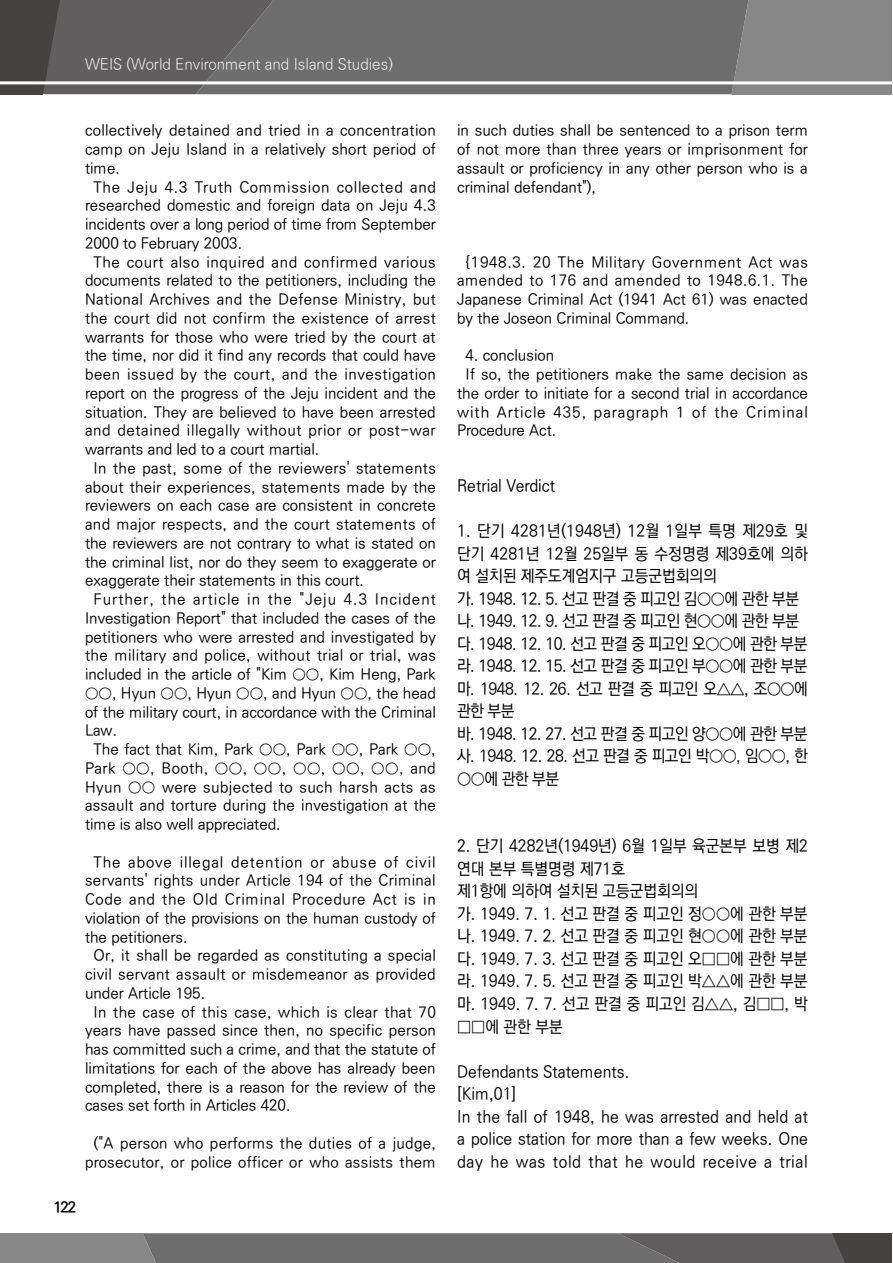
<style>
.page{position:relative;width:893px;height:1263px;background:#fff}
.page>*{position:absolute;margin:0;border:0;box-sizing:border-box;transform-origin:0 0}
.t1{font:500 16.5px/22.5px "Ko Pub Dotum";color:#000;scale:.95 1}
.t2{font:500 16.5px/22.5px "Ko Pub Dotum";letter-spacing:-.03em;color:#000;scale:.95 1}
.t3{font:500 15px/18.8px "Ko Pub Dotum";letter-spacing:.005em;color:#000;text-align:justify}
.t4{font:500 15px "Ko Pub Dotum";letter-spacing:.025em;color:#000}
.t5{font:500 15px "Ko Pub Dotum";letter-spacing:.065em;color:#000}
.t6{font:500 15px "Ko Pub Dotum";letter-spacing:.04em;color:#000}
.t7{font:500 15px "Ko Pub Dotum";letter-spacing:.05em;color:#000}
.t8{font:500 15px "Ko Pub Dotum";letter-spacing:.03em;color:#000}
.t9{font:500 15px "Ko Pub Dotum";letter-spacing:.035em;color:#000}
.t10{font:300 15px "Ko Pub Dotum";color:#efefef}
.t11{font:700 15px "Ko Pub Dotum";color:#000}
</style>
<div class="page">
<div style="left:748px;top:0;width:144px;height:94px;background:#878787"></div>
<div style="left:274px;top:0;width:474px;height:94px;background:#6f6e6e"></div>
<svg style="left:0;top:0;width:274px;height:94px;background:#5d5b5b"></svg>
<hr style="left:0;top:81px;width:893px;height:3px;background:#fff">
<svg style="left:0;top:1233px;width:892px;height:30px;background:#6e6d6d"></svg>
<p class="t10" style="left:85px;top:57px;width:309px">WEIS (World Environment and Island Studies)</p>
<p class="t4" style="left:85px;top:123px;width:352px">collectively detained and tried in a concentration</p>
<p class="t3" style="left:85px;top:140px;width:352px">camp on Jeju Island in a relatively short period of</p>
<p class="t3" style="left:85px;top:159px;width:36px">time.</p>
<p class="t7" style="left:94px;top:179px;width:344px">The Jeju 4.3 Truth Commission collected and</p>
<p class="t3" style="left:85px;top:197px;width:352px">researched domestic and foreign data on Jeju 4.3</p>
<p class="t3" style="left:85px;top:215px;width:352px">incidents over a long period of time from September</p>
<p class="t3" style="left:85px;top:234px;width:159px">2000 to February 2003.</p>
<p class="t6" style="left:94px;top:254px;width:344px">The court also inquired and confirmed various</p>
<p class="t3" style="left:85px;top:272px;width:352px">documents related to the petitioners, including the</p>
<p class="t8" style="left:85px;top:292px;width:352px">National Archives and the Defense Ministry, but</p>
<p class="t4" style="left:85px;top:311px;width:352px">the court did not confirm the existence of arrest</p>
<p class="t3" style="left:85px;top:328px;width:352px">warrants for those who were tried by the court at</p>
<p class="t3" style="left:85px;top:347px;width:352px">the time, nor did it find any records that could have</p>
<p class="t9" style="left:85px;top:367px;width:352px">been issued by the court, and the investigation</p>
<p class="t3" style="left:85px;top:384px;width:352px">report on the progress of the Jeju incident and the</p>
<p class="t3" style="left:85px;top:403px;width:352px">situation. They are believed to have been arrested</p>
<p class="t6" style="left:85px;top:423px;width:352px">and detained illegally without prior or post-war</p>
<p class="t3" style="left:85px;top:440px;width:236px">warrants and led to a court martial.</p>
<p class="t4" style="left:94px;top:461px;width:344px">In the past, some of the reviewers' statements</p>
<p class="t3" style="left:85px;top:478px;width:352px">about their experiences, statements made by the</p>
<p class="t3" style="left:85px;top:497px;width:352px">reviewers on each case are consistent in concrete</p>
<p class="t3" style="left:85px;top:515px;width:352px">and major respects, and the court statements of</p>
<p class="t3" style="left:85px;top:534px;width:352px">the reviewers are not contrary to what is stated on</p>
<p class="t3" style="left:85px;top:553px;width:352px">the criminal list, nor do they seem to exaggerate or</p>
<p class="t3" style="left:85px;top:572px;width:280px">exaggerate their statements in this court.</p>
<p class="t5" style="left:94px;top:592px;width:344px">Further, the article in the "Jeju 4.3 Incident</p>
<p class="t3" style="left:85px;top:609px;width:352px">Investigation Report" that included the cases of the</p>
<p class="t3" style="left:85px;top:628px;width:352px">petitioners who were arrested and investigated by</p>
<p class="t4" style="left:85px;top:648px;width:352px">the military and police, without trial or trial, was</p>
<p class="t3" style="left:85px;top:665px;width:352px">included in the article of "Kim ○○, Kim Heng, Park</p>
<p class="t3" style="left:85px;top:684px;width:352px">○○, Hyun ○○, Hyun ○○, and Hyun ○○, the head</p>
<p class="t3" style="left:85px;top:703px;width:352px">of the military court, in accordance with the Criminal</p>
<p class="t3" style="left:85px;top:722px;width:34px">Law.</p>
<p class="t3" style="left:94px;top:740px;width:344px">The fact that Kim, Park ○○, Park ○○, Park ○○,</p>
<p class="t8" style="left:85px;top:761px;width:352px">Park ○○, Booth, ○○, ○○, ○○, ○○, ○○, and</p>
<p class="t4" style="left:85px;top:779px;width:352px">Hyun ○○ were subjected to such harsh acts as</p>
<p class="t3" style="left:85px;top:797px;width:352px">assault and torture during the investigation at the</p>
<p class="t3" style="left:85px;top:815px;width:197px">time is also well appreciated.</p>
<p class="t5" style="left:94px;top:854px;width:344px">The above illegal detention or abuse of civil</p>
<p class="t3" style="left:85px;top:872px;width:352px">servants' rights under Article 194 of the Criminal</p>
<p class="t7" style="left:85px;top:892px;width:352px">Code and the Old Criminal Procedure Act is in</p>
<p class="t3" style="left:85px;top:909px;width:352px">violation of the provisions on the human custody of</p>
<p class="t3" style="left:85px;top:928px;width:104px">the petitioners.</p>
<p class="t3" style="left:94px;top:947px;width:344px">Or, it shall be regarded as constituting a special</p>
<p class="t3" style="left:85px;top:965px;width:352px">civil servant assault or misdemeanor as provided</p>
<p class="t3" style="left:85px;top:984px;width:122px">under Article 195.</p>
<p class="t4" style="left:94px;top:1004px;width:344px">In the case of this case, which is clear that 70</p>
<p class="t3" style="left:85px;top:1022px;width:352px">years have passed since then, no specific person</p>
<p class="t3" style="left:85px;top:1040px;width:352px">has committed such a crime, and that the statute of</p>
<p class="t3" style="left:85px;top:1059px;width:352px">limitations for each of the above has already been</p>
<p class="t3" style="left:85px;top:1078px;width:352px">completed, there is a reason for the review of the</p>
<p class="t3" style="left:85px;top:1097px;width:207px">cases set forth in Articles 420.</p>
<p class="t3" style="left:85px;top:1134px;width:352px;text-align:center">("A person who performs the duties of a judge, prosecutor, or police officer or who assists them</p>
<p class="t11" style="left:54px;top:1199px;width:24px">122</p>
<p class="t3" style="left:457px;top:122px;width:352px">in such duties shall be sentenced to a prison term of not more than three years or imprisonment for assault or proficiency in any other person who is a criminal defendant"),</p>
<p class="t3" style="left:457px;top:253px;width:352px;text-indent:9px">{1948.3. 20 The Military Government Act was amended to 176 and amended to 1948.6.1. The Japanese Criminal Act (1941 Act 61) was enacted by the Joseon Criminal Command.</p>
<p class="t3" style="left:466px;top:347px;width:90px">4. conclusion</p>
<p class="t3" style="left:466px;top:365px;width:344px">If so, the petitioners make the same decision as</p>
<p class="t3" style="left:457px;top:384px;width:352px">the order to initiate for a second trial in accordance</p>
<p class="t5" style="left:457px;top:404px;width:352px">with Article 435, paragraph 1 of the Criminal</p>
<p class="t3" style="left:457px;top:422px;width:101px">Procedure Act.</p>
<p class="t1" style="left:457px;top:475px;width:105px">Retrial Verdict</p>
<p class="t2" style="left:457px;top:520px;width:371px">1. 단기 4281년(1948년) 12월 1일부 특명 제29호 및 단기 4281년 12월 25일부 동 수정명령 제39호에 의하 여 설치된 제주도계엄지구 고등군법회의의<br>가. 1948. 12. 5. 선고 판결 중 피고인 김○○에 관한 부분 나. 1949. 12. 9. 선고 판결 중 피고인 현○○에 관한 부분 다. 1948. 12. 10. 선고 판결 중 피고인 오○○에 관한 부분 라. 1948. 12. 15. 선고 판결 중 피고인 부○○에 관한 부분 마. 1948. 12. 26. 선고 판결 중 피고인 오△△, 조○○에 관한 부분<br>바. 1948. 12. 27. 선고 판결 중 피고인 양○○에 관한 부분 사. 1948. 12. 28. 선고 판결 중 피고인 박○○, 임○○, 한</p>
<p class="t1" style="left:457px;top:768px;width:109px">○○에 관한 부분</p>
<p class="t1" style="left:457px;top:835px;width:371px">2. 단기 4282년(1949년) 6월 1일부 육군본부 보병 제2 연대 본부 특별명령 제71호<br>제1항에 의하여 설치된 고등군법회의의<br>가. 1949. 7. 1. 선고 판결 중 피고인 정○○에 관한 부분 나. 1949. 7. 2. 선고 판결 중 피고인 현○○에 관한 부분 다. 1949. 7. 3. 선고 판결 중 피고인 오□□에 관한 부분 라. 1949. 7. 5. 선고 판결 중 피고인 박△△에 관한 부분 마. 1949. 7. 7. 선고 판결 중 피고인 김△△, 김□□, 박</p>
<p class="t1" style="left:457px;top:1016px;width:113px">□□에 관한 부분</p>
<p class="t1" style="left:457px;top:1061px;width:371px">Defendants Statements.<br>[Kim,01]<br>In the fall of 1948, he was arrested and held at a police station for more than a few weeks. One day he was told that he would receive a trial</p>
</div>
